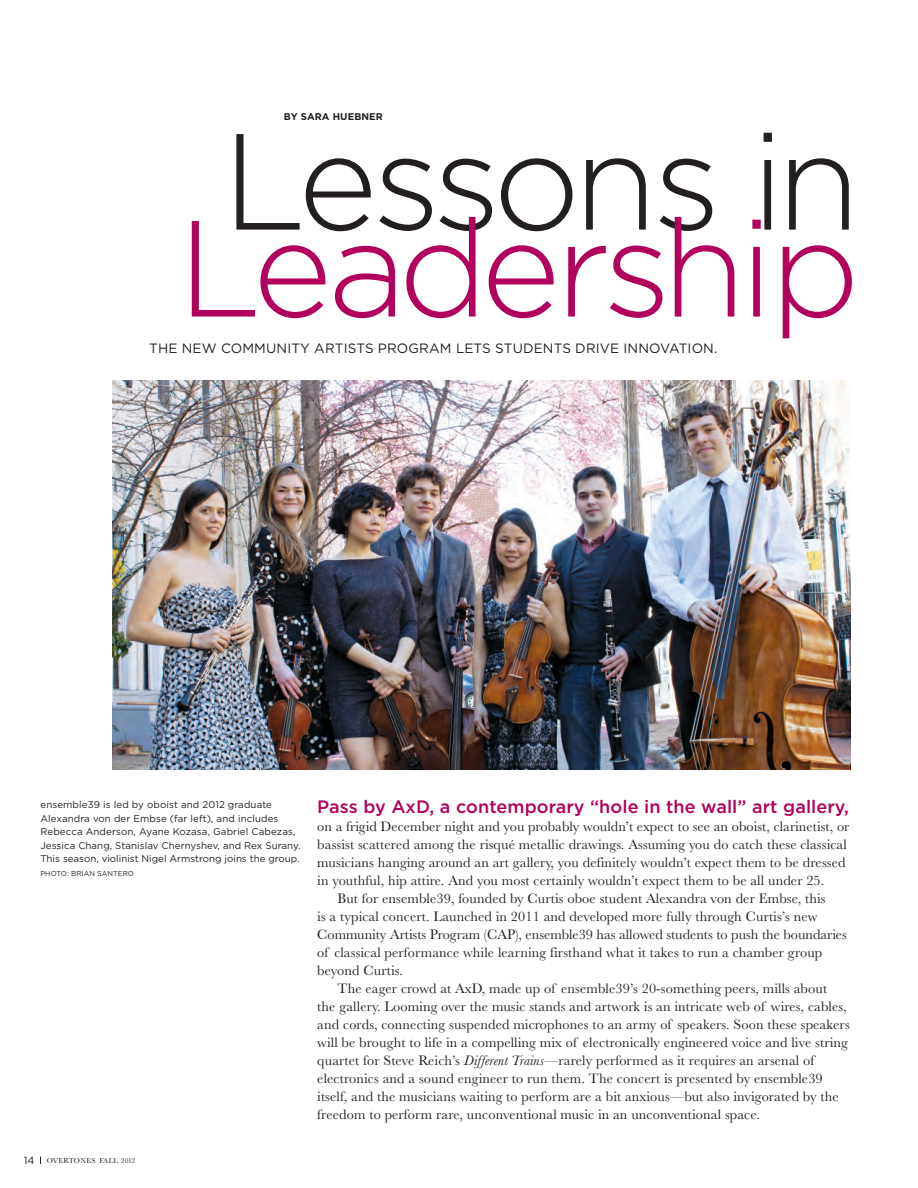
<style>
.page{position:relative;width:918px;height:1188px;background:#fff}
.page>*{position:absolute;margin:0;border:0;box-sizing:border-box;transform-origin:0 0}
.t1{font:300 136.5px "Gotham";letter-spacing:-.05em;color:#b1015c}
.t2{font:300 136.5px "Gotham";letter-spacing:-.055em;color:#231f20}
.t3{font:500 18px "Gotham";letter-spacing:.005em;color:#b1015c}
.t4{font:14.25px "Baskerville MT Pro";letter-spacing:.01em;color:#231f20}
.t5{font:13.5px "Gotham";letter-spacing:.01em;color:#231f20}
.t6{font:9.75px/13.5px "Gotham";letter-spacing:.005em;color:#231f20}
.t7{font:700 9.75px "Gotham";letter-spacing:.01em;color:#231f20}
.t8{font:7.5px "Baskerville MT Pro";letter-spacing:.04em;color:#231f20}
.t9{font:7.2px "Gotham";letter-spacing:.01em;color:#231f20}
.s1{font-family:"Gotham";font-size:10.5px}
.s2{font-style:italic}
</style>
<div class="page">
<img style="left:112px;top:381px;width:738px;height:389px">
<p class="t7" style="left:284px;top:111px;width:101px">BY SARA HUEBNER</p>
<h1 class="t2" style="left:222px;top:103px;width:639px">Lessons in</h1>
<h1 class="t1" style="left:178px;top:190px;width:684px">Leadership</h1>
<p class="t5" style="left:149px;top:341px;width:570px">THE NEW COMMUNITY ARTISTS PROGRAM LETS STUDENTS DRIVE INNOVATION.</p>
<p class="t6" style="left:41px;top:798px;width:261px">ensemble39 is led by oboist and 2012 graduate Alexandra von der Embse (far left), and includes Rebecca Anderson, Ayane Kozasa, Gabriel Cabezas, Jessica Chang, Stanislav Chernyshev, and Rex Surany.<br>This season, violinist Nigel Armstrong joins the group.</p>
<p class="t9" style="left:40px;top:869px;width:95px">PHOTO: BRIAN SANTERO</p>
<p class="t8" style="left:24px;top:1158px;width:113px"><span class="s1">14</span> OVERTONES FALL 2012</p>
<p class="t3" style="left:317px;top:797px;width:533px">Pass by AxD, a contemporary “hole in the wall” art gallery,</p>
<p class="t4" style="left:317px;top:822px;width:534px">on a frigid December night and you probably wouldn’t expect to see an oboist, clarinetist, or</p>
<p class="t4" style="left:317px;top:840px;width:531px">bassist scattered among the risqué metallic drawings. Assuming you do catch these classical</p>
<p class="t4" style="left:317px;top:858px;width:530px">musicians hanging around an art gallery, you definitely wouldn’t expect them to be dressed</p>
<p class="t4" style="left:317px;top:876px;width:509px">in youthful, hip attire. And you most certainly wouldn’t expect them to be all under 25.</p>
<p class="t4" style="left:338px;top:894px;width:490px">But for ensemble39, founded by Curtis oboe student Alexandra von der Embse, this</p>
<p class="t4" style="left:317px;top:912px;width:502px">is a typical concert. Launched in 2011 and developed more fully through Curtis’s new</p>
<p class="t4" style="left:317px;top:930px;width:531px">Community Artists Program (CAP), ensemble39 has allowed students to push the boundaries</p>
<p class="t4" style="left:317px;top:948px;width:507px">of classical performance while learning firsthand what it takes to run a chamber group</p>
<p class="t4" style="left:317px;top:966px;width:87px">beyond Curtis.</p>
<p class="t4" style="left:338px;top:984px;width:491px">The eager crowd at AxD, made up of ensemble39’s 20-something peers, mills about</p>
<p class="t4" style="left:317px;top:1002px;width:531px">the gallery. Looming over the music stands and artwork is an intricate web of wires, cables,</p>
<p class="t4" style="left:317px;top:1020px;width:534px">and cords, connecting suspended microphones to an army of speakers. Soon these speakers</p>
<p class="t4" style="left:317px;top:1038px;width:532px">will be brought to life in a compelling mix of electronically engineered voice and live string</p>
<p class="t4" style="left:317px;top:1056px;width:498px">quartet for Steve Reich’s <span class="s2">Different Trains</span>—rarely performed as it requires an arsenal of</p>
<p class="t4" style="left:317px;top:1074px;width:507px">electronics and a sound engineer to run them. The concert is presented by ensemble39</p>
<p class="t4" style="left:317px;top:1092px;width:523px">itself, and the musicians waiting to perform are a bit anxious—but also invigorated by the</p>
<p class="t4" style="left:317px;top:1110px;width:444px">freedom to perform rare, unconventional music in an unconventional space.</p>
</div>
